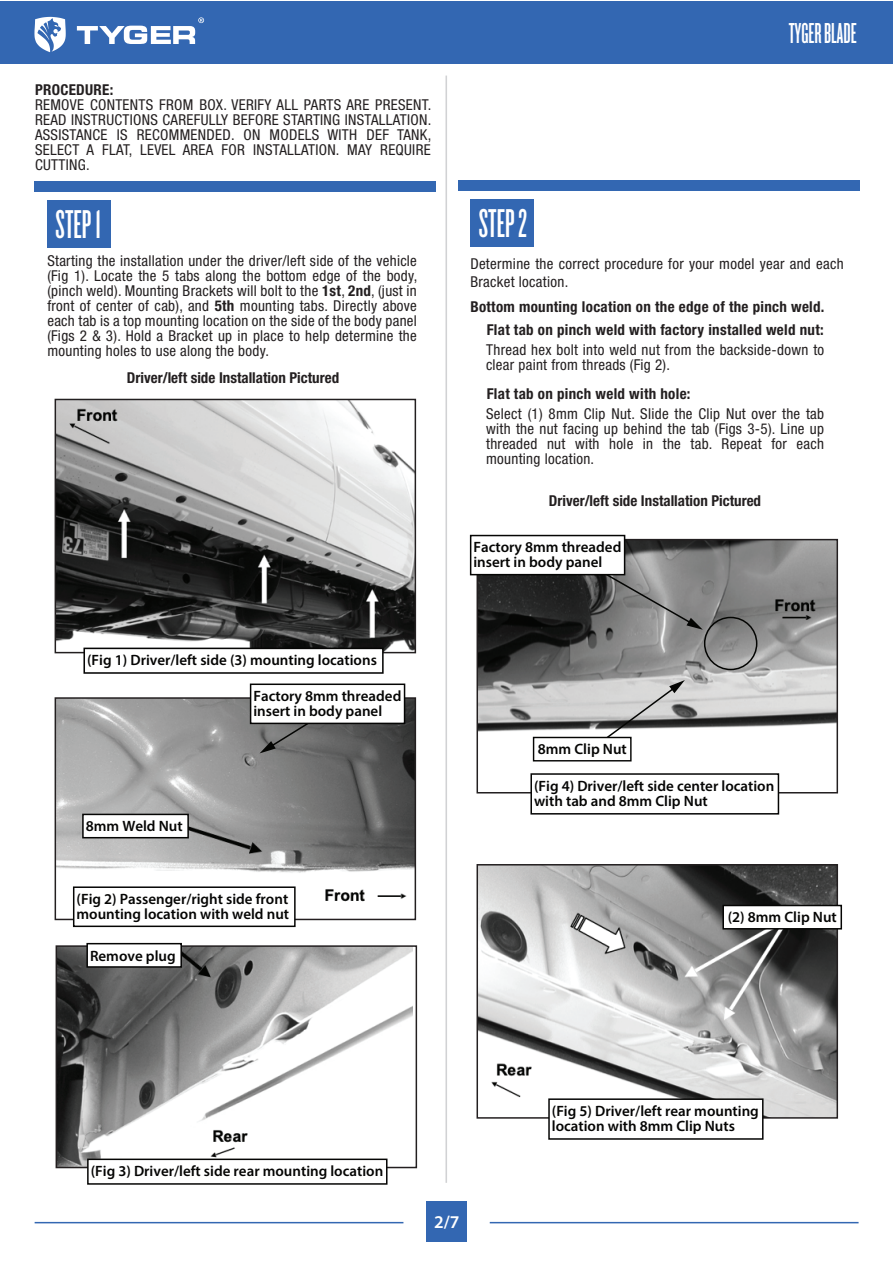
<style>
.page{position:relative;width:893px;height:1263px;background:#fff}
.page>*{position:absolute;margin:0;border:0;box-sizing:border-box;transform-origin:0 0}
.t1{font:41.85px "Knockout HTF46 Flyweight";color:#fff}
.t2{font:30px "Knockout HTF46 Flyweight";color:#fff}
.t3{font:600 18px "Myriad Pro";color:#fff}
.t4{font:condensed 15px/15px "Helvetica Neue LT Std";letter-spacing:.02em;color:#231f20;text-align:justify}
.t5{font:600 15px/15px "Myriad Pro";color:#050504}
.t6{font:700 condensed 15px/23.2px "Helvetica Neue LT Std";letter-spacing:.02em;color:#231f20;text-align:right}
.t7{font:700 condensed 15px "Helvetica Neue LT Std";color:#231f20}
.s1{font-weight:700}
</style>
<div class="page">
<hr style="left:445px;top:76px;width:2px;height:1107px;background:#d1d2d4">
<div style="left:427px;top:1201px;width:40px;height:40px;background:#3367b2"></div>
<div style="left:47px;top:200px;width:63px;height:47px;background:#3367b2"></div>
<div style="left:35px;top:181px;width:401px;height:11px;background:#3367b2"></div>
<div style="left:471px;top:199px;width:63px;height:48px;background:#3367b2"></div>
<div style="left:458px;top:180px;width:401px;height:11px;background:#3367b2"></div>
<div style="left:0;top:1px;width:893px;height:63px;background:#3367b2"></div>
<svg style="left:34px;top:17px;width:32px;height:35px"></svg>
<svg style="left:77px;top:17px;width:127px;height:27px"></svg>
<hr style="left:35px;top:1222px;width:368px;height:1px;background:#3367b2">
<hr style="left:490px;top:1222px;width:369px;height:1px;background:#3367b2">
<img style="left:58px;top:402px;width:355px;height:248px">
<div style="left:55px;top:399px;width:361px;height:254px;border:2px solid #231f20"></div>
<div style="left:83px;top:648px;width:301px;height:26px;background:#fff;border:2px solid #050504"></div>
<img style="left:479px;top:542px;width:356px;height:248px">
<div style="left:476px;top:539px;width:362px;height:254px;border:2px solid #231f20"></div>
<div style="left:530px;top:773px;width:249px;height:41px;background:#fff;border:2px solid #050504"></div>
<img style="left:58px;top:700px;width:355px;height:217px">
<div style="left:55px;top:697px;width:361px;height:223px;border:2px solid #231f20"></div>
<div style="left:73px;top:886px;width:223px;height:41px;background:#fff;border:2px solid #050504"></div>
<img style="left:59px;top:948px;width:354px;height:217px">
<div style="left:56px;top:945px;width:361px;height:223px;border:2px solid #231f20"></div>
<div style="left:87px;top:1158px;width:300px;height:27px;background:#fff;border:2px solid #050504"></div>
<div style="left:82px;top:814px;width:107px;height:24px;background:#fff;border:2px solid #050504"></div>
<div style="left:86px;top:943px;width:96px;height:25px;background:#fff;border:2px solid #050504"></div>
<svg style="left:260px;top:724px;width:62px;height:29px;background:#6b6c6b"></svg>
<svg style="left:592px;top:565px;width:111px;height:65px;background:#808080"></svg>
<svg style="left:589px;top:680px;width:96px;height:71px"></svg>
<div style="left:250px;top:683px;width:155px;height:41px;background:#fff;border:2px solid #050504"></div>
<div style="left:704px;top:617px;width:53px;height:53px;border:2px solid #040503;border-radius:50%"></div>
<div style="left:470px;top:535px;width:155px;height:40px;background:#fff;border:2px solid #050504"></div>
<div style="left:533px;top:737px;width:99px;height:24px;background:#fff;border:1px solid #050504"></div>
<img style="left:479px;top:867px;width:356px;height:249px">
<div style="left:476px;top:864px;width:362px;height:255px;border:2px solid #231f20"></div>
<div style="left:548px;top:1098px;width:215px;height:42px;background:#fff;border:2px solid #050504"></div>
<div style="left:722px;top:905px;width:120px;height:24px;background:#fff;border:2px solid #050504"></div>
<p class="t6" style="left:35px;top:78px;width:80px">PROCEDURE:</p>
<p class="t4" style="left:35px;top:97px;width:398px">REMOVE CONTENTS FROM BOX. VERIFY ALL PARTS ARE PRESENT.<br>READ INSTRUCTIONS CAREFULLY BEFORE STARTING INSTALLATION.<br>ASSISTANCE IS RECOMMENDED. ON MODELS WITH DEF TANK, SELECT A FLAT, LEVEL AREA FOR INSTALLATION. MAY REQUIRE CUTTING.</p>
<h1 class="t1" style="left:56px;top:203px;width:47px">STEP 1</h1>
<h1 class="t1" style="left:479px;top:203px;width:50px">STEP 2</h1>
<h2 class="t2" style="left:789px;top:18px;width:69px">TYGER BLADE</h2>
<p class="t4" style="left:47px;top:253px;width:372px">Starting the installation under the driver/left side of the vehicle (Fig 1). Locate the 5 tabs along the bottom edge of the body, (pinch weld). Mounting Brackets will bolt to the <span class="s1">1st</span>, <span class="s1">2nd</span>, (just in front of center of cab), and <span class="s1">5th</span> mounting tabs. Directly above each tab is a top mounting location on the side of the body panel (Figs 2 &amp; 3). Hold a Bracket up in place to help determine the mounting holes to use along the body.</p>
<p class="t7" style="left:127px;top:369px;width:214px">Driver/left side Installation Pictured</p>
<p class="t5" style="left:87px;top:652px;width:291px">(Fig 1) Driver/left side (3) mounting locations</p>
<p class="t5" style="left:86px;top:818px;width:98px">8mm Weld Nut</p>
<p class="t5" style="left:253px;top:688px;width:149px">Factory 8mm threaded insert in body panel</p>
<p class="t5" style="left:77px;top:891px;width:214px">(Fig 2) Passenger/right side front mounting location with weld nut</p>
<p class="t5" style="left:90px;top:947px;width:87px">Remove plug</p>
<p class="t4" style="left:470px;top:254px;width:375px;line-height:18px">Determine the correct procedure for your model year and each<br>Bracket location.</p>
<p class="t6" style="left:470px;top:295px;width:356px">Bottom mounting location on the edge of the pinch weld.<br>Flat tab on pinch weld with factory installed weld nut:</p>
<p class="t4" style="left:486px;top:342px;width:340px">Thread hex bolt into weld nut from the backside-down to clear paint from threads (Fig 2).</p>
<p class="t6" style="left:487px;top:382px;width:205px">Flat tab on pinch weld with hole:</p>
<p class="t4" style="left:486px;top:406px;width:339px">Select (1) 8mm Clip Nut. Slide the Clip Nut over the tab with the nut facing up behind the tab (Figs 3-5). Line up threaded nut with hole in the tab. Repeat for each mounting location.</p>
<p class="t7" style="left:549px;top:492px;width:214px">Driver/left side Installation Pictured</p>
<p class="t5" style="left:473px;top:539px;width:149px">Factory 8mm threaded insert in body panel</p>
<p class="t5" style="left:538px;top:741px;width:90px">8mm Clip Nut</p>
<p class="t5" style="left:534px;top:778px;width:242px">(Fig 4) Driver/left side center location with tab and 8mm Clip Nut</p>
<p class="t5" style="left:728px;top:909px;width:111px">(2) 8mm Clip Nut</p>
<p class="t5" style="left:91px;top:1163px;width:294px">(Fig 3) Driver/left side rear mounting location</p>
<p class="t3" style="left:434px;top:1210px;width:27px">2/7</p>
<p class="t5" style="left:552px;top:1103px;width:208px">(Fig 5) Driver/left rear mounting location with 8mm Clip Nuts</p>
</div>
